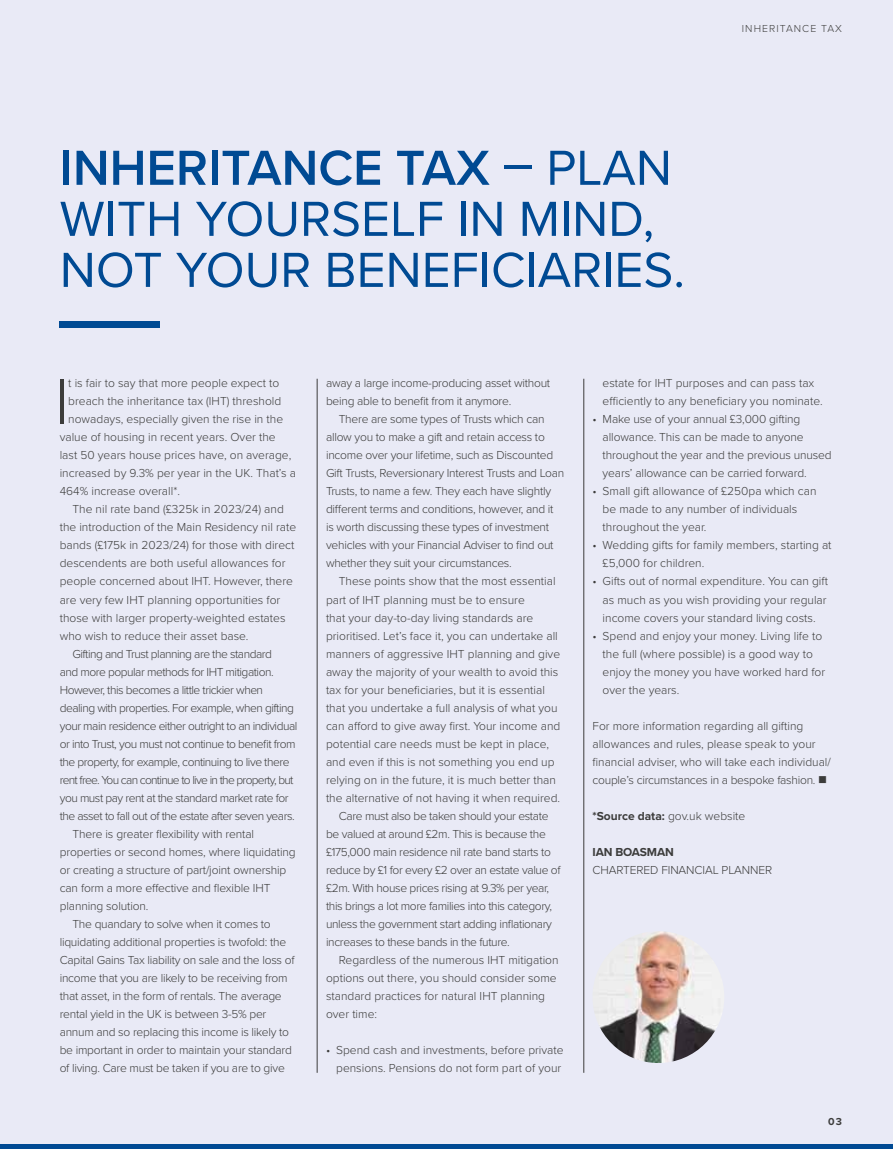
<style>
.page{position:relative;width:893px;height:1149px;background:#fff}
.page>*{position:absolute;margin:0;border:0;box-sizing:border-box;transform-origin:0 0}
.t1{font:300 66px "Proxima Nova";color:#3c3c3b}
.t2{font:51px/51px "Proxima Nova";color:#004a93}
.t3{font:300 12px/18px "Proxima Nova";letter-spacing:-.01em;color:#3c3c3b}
.t4{font:300 12px "Proxima Nova";letter-spacing:-.04em;color:#3c3c3b}
.t5{font:300 12px "Proxima Nova";letter-spacing:-.03em;color:#3c3c3b}
.t6{font:300 12px "Proxima Nova";letter-spacing:-.06em;color:#3c3c3b}
.t7{font:700 12px "Proxima Nova";letter-spacing:-.01em;color:#3c3c3b}
.t8{font:300 10.5px "Proxima Nova";letter-spacing:.1em;color:#3c3c3b}
.t9{font:700 10.5px "Proxima Nova";color:#3c3c3b}
.s1{font-weight:600}
.s2{font-weight:700}
</style>
<div class="page">
<div style="left:0;top:0;width:893px;height:1148px;background:#e9eaf6"></div>
<hr style="left:583px;top:378px;width:1px;height:694px;background:#3c3c3b">
<hr style="left:317px;top:378px;width:1px;height:694px;background:#3c3c3b">
<div style="left:60px;top:321px;width:100px;height:6px;background:#004a93"></div>
<hr style="left:0;top:1144px;width:893px;height:4px;background:#004a93">
<img style="left:592px;top:930px;width:132px;height:132px;border-radius:66px">
<h2 class="t2" style="left:60px;top:140px;width:627px"><span class="s1">INHERITANCE TAX</span> – PLAN<br>WITH YOURSELF IN MIND,<br>NOT YOUR BENEFICIARIES.</h2>
<p class="t8" style="left:742px;top:20px;width:102px">INHERITANCE TAX</p>
<h1 class="t1" style="left:54px;top:352px;width:16px">I</h1>
<p class="t3" style="left:68px;top:373px;width:213px">t is fair to say that more people expect to</p>
<p class="t3" style="left:68px;top:391px;width:214px">breach the inheritance tax (IHT) threshold</p>
<p class="t3" style="left:68px;top:409px;width:216px">nowadays, especially given the rise in the</p>
<p class="t3" style="left:60px;top:427px;width:217px">value of housing in recent years. Over the</p>
<p class="t3" style="left:60px;top:445px;width:233px">last 50 years house prices have, on average,</p>
<p class="t3" style="left:60px;top:463px;width:238px">increased by 9.3% per year in the UK. That’s a</p>
<p class="t3" style="left:60px;top:481px;width:122px">464% increase overall*.</p>
<p class="t3" style="left:72px;top:499px;width:213px">The nil rate band (£325k in 2023/24) and</p>
<p class="t3" style="left:60px;top:517px;width:238px">the introduction of the Main Residency nil rate</p>
<p class="t3" style="left:60px;top:535px;width:236px">bands (£175k in 2023/24) for those with direct</p>
<p class="t3" style="left:60px;top:553px;width:227px">descendents are both useful allowances for</p>
<p class="t3" style="left:60px;top:571px;width:235px">people concerned about IHT. However, there</p>
<p class="t3" style="left:60px;top:589px;width:222px">are very few IHT planning opportunities for</p>
<p class="t3" style="left:60px;top:607px;width:227px">those with larger property-weighted estates</p>
<p class="t3" style="left:60px;top:625px;width:190px">who wish to reduce their asset base.</p>
<p class="t4" style="left:72px;top:644px;width:201px">Gifting and Trust planning are the standard</p>
<p class="t4" style="left:60px;top:662px;width:215px">and more popular methods for IHT mitigation.</p>
<p class="t4" style="left:60px;top:680px;width:205px">However, this becomes a little trickier when</p>
<p class="t4" style="left:60px;top:698px;width:236px">dealing with properties. For example, when gifting</p>
<p class="t4" style="left:60px;top:716px;width:239px">your main residence either outright to an individual</p>
<p class="t4" style="left:60px;top:734px;width:238px">or into Trust, you must not continue to benefit from</p>
<p class="t4" style="left:60px;top:752px;width:231px">the property, for example, continuing to live there</p>
<p class="t6" style="left:60px;top:770px;width:235px">rent free. You can continue to live in the property, but</p>
<p class="t4" style="left:60px;top:788px;width:230px">you must pay rent at the standard market rate for</p>
<p class="t4" style="left:60px;top:806px;width:237px">the asset to fall out of the estate after seven years.</p>
<p class="t3" style="left:72px;top:823px;width:183px">There is greater flexibility with rental</p>
<p class="t3" style="left:60px;top:841px;width:238px">properties or second homes, where liquidating</p>
<p class="t3" style="left:60px;top:859px;width:228px">or creating a structure of part/joint ownership</p>
<p class="t3" style="left:60px;top:877px;width:212px">can form a more effective and flexible IHT</p>
<p class="t3" style="left:60px;top:895px;width:90px">planning solution.</p>
<p class="t3" style="left:72px;top:913px;width:200px">The quandary to solve when it comes to</p>
<p class="t3" style="left:60px;top:931px;width:228px">liquidating additional properties is twofold: the</p>
<p class="t3" style="left:60px;top:949px;width:236px">Capital Gains Tax liability on sale and the loss of</p>
<p class="t3" style="left:60px;top:967px;width:229px">income that you are likely to be receiving from</p>
<p class="t3" style="left:60px;top:985px;width:224px">that asset, in the form of rentals. The average</p>
<p class="t3" style="left:60px;top:1003px;width:208px">rental yield in the UK is between 3-5% per</p>
<p class="t3" style="left:60px;top:1021px;width:231px">annum and so replacing this income is likely to</p>
<p class="t3" style="left:60px;top:1039px;width:234px">be important in order to maintain your standard</p>
<p class="t3" style="left:60px;top:1057px;width:227px">of living. Care must be taken if you are to give</p>
<p class="t3" style="left:326px;top:373px;width:226px">away a large income-producing asset without being able to benefit from it anymore.</p>
<p class="t3" style="left:326px;top:409px;width:240px;text-indent:13px">There are some types of Trusts which can allow you to make a gift and retain access to income over your lifetime, such as Discounted Gift Trusts, Reversionary Interest Trusts and Loan Trusts, to name a few. They each have slightly different terms and conditions, however, and it is worth discussing these types of investment vehicles with your Financial Adviser to find out whether they suit your circumstances.</p>
<p class="t3" style="left:339px;top:571px;width:218px">These points show that the most essential</p>
<p class="t3" style="left:326px;top:589px;width:200px">part of IHT planning must be to ensure</p>
<p class="t3" style="left:326px;top:607px;width:209px">that your day-to-day living standards are</p>
<p class="t3" style="left:326px;top:625px;width:233px">prioritised. Let’s face it, you can undertake all</p>
<p class="t3" style="left:326px;top:643px;width:236px">manners of aggressive IHT planning and give</p>
<p class="t3" style="left:326px;top:661px;width:234px">away the majority of your wealth to avoid this</p>
<p class="t3" style="left:326px;top:679px;width:220px">tax for your beneficiaries, but it is essential</p>
<p class="t3" style="left:326px;top:697px;width:233px">that you undertake a full analysis of what you</p>
<p class="t3" style="left:326px;top:715px;width:236px">can afford to give away first. Your income and</p>
<p class="t3" style="left:326px;top:733px;width:225px">potential care needs must be kept in place,</p>
<p class="t3" style="left:326px;top:751px;width:230px">and even if this is not something you end up</p>
<p class="t3" style="left:326px;top:769px;width:232px">relying on in the future, it is much better than</p>
<p class="t3" style="left:326px;top:787px;width:236px">the alternative of not having it when required.</p>
<p class="t5" style="left:339px;top:806px;width:211px">Care must also be taken should your estate</p>
<p class="t5" style="left:326px;top:824px;width:221px">be valued at around £2m. This is because the</p>
<p class="t5" style="left:326px;top:842px;width:226px">£175,000 main residence nil rate band starts to</p>
<p class="t5" style="left:326px;top:860px;width:236px">reduce by £1 for every £2 over an estate value of</p>
<p class="t5" style="left:326px;top:878px;width:225px">£2m. With house prices rising at 9.3% per year,</p>
<p class="t5" style="left:326px;top:896px;width:228px">this brings a lot more families into this category,</p>
<p class="t5" style="left:326px;top:914px;width:227px">unless the government start adding inflationary</p>
<p class="t5" style="left:326px;top:932px;width:185px">increases to these bands in the future.</p>
<p class="t3" style="left:339px;top:949px;width:221px">Regardless of the numerous IHT mitigation</p>
<p class="t3" style="left:326px;top:967px;width:232px">options out there, you should consider some</p>
<p class="t3" style="left:326px;top:985px;width:221px">standard practices for natural IHT planning</p>
<p class="t3" style="left:326px;top:1003px;width:53px">over time:</p>
<p class="t3" style="left:326px;top:1039px;width:239px;text-align:right">• Spend cash and investments, before private pensions. Pensions do not form part of your</p>
<p class="t3" style="left:603px;top:373px;width:222px">estate for IHT purposes and can pass tax efficiently to any beneficiary you nominate.</p>
<p class="t3" style="left:603px;top:409px;width:231px;text-indent:-10px">• Make use of your annual £3,000 gifting allowance. This can be made to anyone throughout the year and the previous unused years’ allowance can be carried forward.</p>
<p class="t3" style="left:603px;top:481px;width:215px;text-indent:-10px">• Small gift allowance of £250pa which can be made to any number of individuals throughout the year.</p>
<p class="t3" style="left:603px;top:535px;width:230px;text-indent:-10px">• Wedding gifts for family members, starting at £5,000 for children.</p>
<p class="t3" style="left:603px;top:571px;width:227px;text-align:justify;text-indent:-10px">• Gifts out of normal expenditure. You can gift as much as you wish providing your regular income covers your standard living costs.</p>
<p class="t3" style="left:603px;top:625px;width:224px;text-indent:-10px">• Spend and enjoy your money. Living life to the full (where possible) is a good way to enjoy the money you have worked hard for over the years.</p>
<p class="t3" style="left:592px;top:715px;width:240px">For more information regarding all gifting allowances and rules, please speak to your financial adviser, who will take each individual/ couple’s circumstances in a bespoke fashion. ■</p>
<p class="t3" style="left:592px;top:805px;width:154px"><span class="s2">*Source data:</span> gov.uk website</p>
<p class="t7" style="left:592px;top:842px;width:83px">IAN BOASMAN</p>
<p class="t3" style="left:592px;top:859px;width:181px">CHARTERED FINANCIAL PLANNER</p>
<p class="t9" style="left:828px;top:1113px;width:15px">03</p>
</div>
